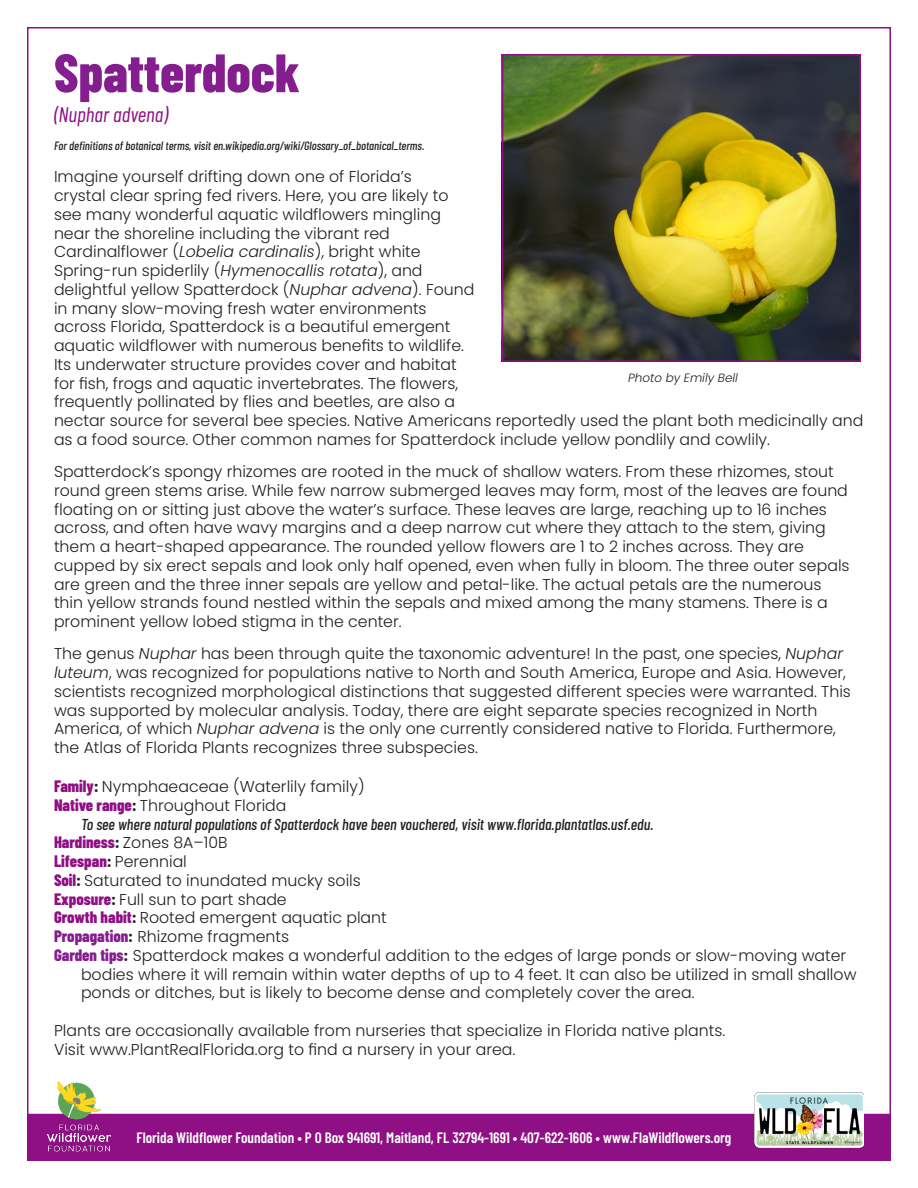
<style>
.page{position:relative;width:918px;height:1188px;background:#fff}
.page>*{position:absolute;margin:0;border:0;box-sizing:border-box;transform-origin:0 0}
.t1{font:800 54px "Barlow Condensed";color:#841e8f}
.t2{font:italic 21px "Barlow Condensed";color:#8f0f84}
.t3{font:300 15.75px/18.8px "Poppins";color:#231f20}
.t4{font:italic 500 15.75px "Barlow Condensed";color:#231f20}
.t5{font:600 15px "Barlow Condensed";color:#fff}
.t6{font:italic 500 12px "Barlow Condensed";color:#231f20}
.t7{font:italic 300 12px "Poppins";color:#231f20}
.s1{font-style:italic}
.s2{font-family:"Barlow Condensed";font-weight:800;font-size:16.5px;color:#8f0f84}
.s3{font-family:"Barlow Condensed";font-weight:800;font-size:16.5px}
.s4{font-family:"Barlow Condensed";font-weight:800;font-size:16.5px;color:#841e8f}
</style>
<div class="page">
<div style="left:27px;top:1114px;width:864px;height:47px;background:#8f0f84"></div>
<img style="left:754px;top:1092px;width:110px;height:55px">
<img style="left:504px;top:56px;width:355px;height:304px">
<div style="left:502px;top:54px;width:359px;height:308px;border:1px solid #8f0f84"></div>
<img style="left:44px;top:1082px;width:70px;height:70px">
<p class="t1" style="left:54px;top:35px;width:247px">Spatterdock</p>
<p class="t2" style="left:54px;top:100px;width:116px">(Nuphar advena)</p>
<p class="t6" style="left:54px;top:137px;width:372px">For definitions of botanical terms, visit en.wikipedia.org/wiki/Glossary_of_botanical_terms.</p>
<p class="t3" style="left:54px;top:168px;width:811px">Imagine yourself drifting down one of Florida’s<br>crystal clear spring fed rivers. Here, you are likely to<br>see many wonderful aquatic wildflowers mingling<br>near the shoreline including the vibrant red<br>Cardinalflower (<span class="s1">Lobelia cardinalis</span>), bright white<br>Spring-run spiderlily (<span class="s1">Hymenocallis rotata</span>), and<br>delightful yellow Spatterdock (<span class="s1">Nuphar advena</span>). Found<br>in many slow-moving fresh water environments<br>across Florida, Spatterdock is a beautiful emergent<br>aquatic wildflower with numerous benefits to wildlife.<br>Its underwater structure provides cover and habitat<br>for fish, frogs and aquatic invertebrates. The flowers,<br>frequently pollinated by flies and beetles, are also a<br>nectar source for several bee species. Native Americans reportedly used the plant both medicinally and as a food source. Other common names for Spatterdock include yellow pondlily and cowlily.</p>
<p class="t3" style="left:54px;top:462px;width:797px">Spatterdock’s spongy rhizomes are rooted in the muck of shallow waters. From these rhizomes, stout round green stems arise. While few narrow submerged leaves may form, most of the leaves are found floating on or sitting just above the water’s surface. These leaves are large, reaching up to 16 inches across, and often have wavy margins and a deep narrow cut where they attach to the stem, giving them a heart-shaped appearance. The rounded yellow flowers are 1 to 2 inches across. They are cupped by six erect sepals and look only half opened, even when fully in bloom. The three outer sepals are green and the three inner sepals are yellow and petal-like. The actual petals are the numerous thin yellow strands found nestled within the sepals and mixed among the many stamens. There is a prominent yellow lobed stigma in the center.</p>
<p class="t3" style="left:54px;top:645px;width:798px">The genus <span class="s1">Nuphar</span> has been through quite the taxonomic adventure! In the past, one species, <span class="s1">Nuphar luteum</span>, was recognized for populations native to North and South America, Europe and Asia. However, scientists recognized morphological distinctions that suggested different species were warranted. This was supported by molecular analysis. Today, there are eight separate species recognized in North America, of which <span class="s1">Nuphar advena</span> is the only one currently considered native to Florida. Furthermore, the Atlas of Florida Plants recognizes three subspecies.</p>
<p class="t3" style="left:54px;top:777px;width:312px"><span class="s2">Family</span><span class="s3">:</span> Nymphaeaceae (Waterlily family)</p>
<p class="t3" style="left:54px;top:796px;width:234px"><span class="s2">Native range</span><span class="s3">:</span> Throughout Florida</p>
<p class="t4" style="left:81px;top:813px;width:574px">To see where natural populations of Spatterdock have been vouchered, visit www.florida.plantatlas.usf.edu.</p>
<p class="t3" style="left:54px;top:834px;width:175px"><span class="s2">Hardiness</span><span class="s3">:</span> Zones 8A–10B</p>
<p class="t3" style="left:54px;top:852px;width:134px"><span class="s2">Lifespan</span><span class="s3">:</span> Perennial</p>
<p class="t3" style="left:54px;top:871px;width:308px"><span class="s2">Soil</span><span class="s3">:</span> Saturated to inundated mucky soils</p>
<p class="t3" style="left:54px;top:890px;width:234px"><span class="s2">Exposure</span><span class="s3">:</span> Full sun to part shade</p>
<p class="t3" style="left:54px;top:909px;width:334px"><span class="s2">Growth habit</span><span class="s3">:</span> Rooted emergent aquatic plant</p>
<p class="t3" style="left:54px;top:927px;width:237px"><span class="s4">Propagation</span><span class="s3">:</span> Rhizome fragments</p>
<p class="t3" style="left:81px;top:946px;width:777px;text-indent:-27px"><span class="s4">Garden tips</span><span class="s3">:</span> Spatterdock makes a wonderful addition to the edges of large ponds or slow-moving water bodies where it will remain within water depths of up to 4 feet. It can also be utilized in small shallow ponds or ditches, but is likely to become dense and completely cover the area.</p>
<p class="t3" style="left:54px;top:1021px;width:673px">Plants are occasionally available from nurseries that specialize in Florida native plants.</p>
<p class="t3" style="left:54px;top:1040px;width:463px">Visit www.PlantRealFlorida.org to find a nursery in your area.</p>
<p class="t7" style="left:628px;top:371px;width:111px">Photo by Emily Bell</p>
<p class="t5" style="left:137px;top:1127px;width:596px">Florida Wildflower Foundation • P O Box 941691, Maitland, FL 32794-1691 • 407-622-1606 • www.FlaWildflowers.org</p>
</div>
